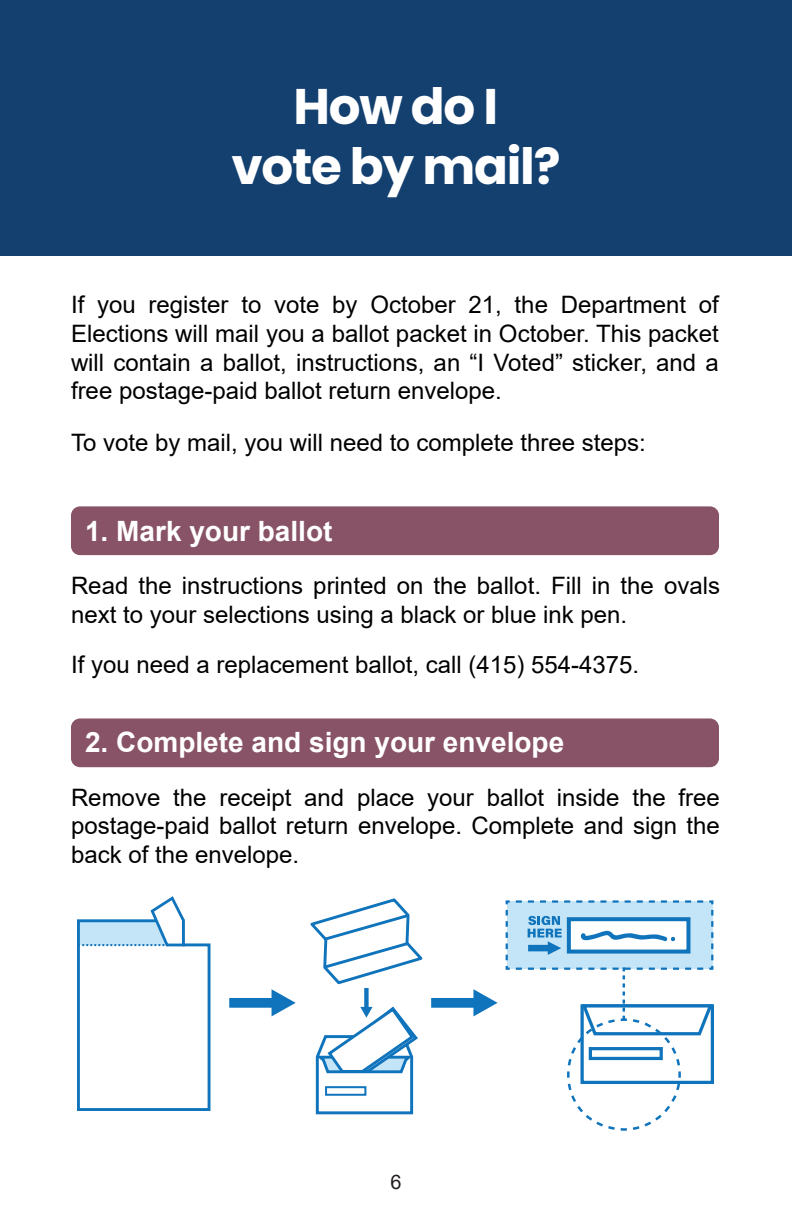
<style>
.page{position:relative;width:792px;height:1224px;background:#fff}
.page>*{position:absolute;margin:0;border:0;box-sizing:border-box;transform-origin:0 0}
.t1{font:700 50px/60px "Poppins";letter-spacing:-.025em;color:#fff;text-align:center}
.t2{font:700 28px "Arial";color:#fff}
.t3{font:24px/28.8px "Arial";color:#000;text-align:justify}
.t4{font:20px "Arial";color:#231f20}
</style>
<div class="page">
<div style="left:71px;top:718px;width:648px;height:49px;background:#885366;border-radius:9px"></div>
<div style="left:71px;top:506px;width:648px;height:49px;background:#885366;border-radius:9px"></div>
<div style="left:0;top:0;width:792px;height:256px;background:#144070"></div>
<svg style="left:77px;top:896px;width:134px;height:215px"></svg>
<svg style="left:505px;top:900px;width:209px;height:231px"></svg>
<svg style="left:310px;top:898px;width:188px;height:217px"></svg>
<svg style="left:229px;top:989px;width:67px;height:27px"></svg>
<p class="t1" style="left:231px;top:77px;width:331px">How do I<br>vote by mail?</p>
<p class="t3" style="left:71px;top:290px;width:649px">If you register to vote by October 21, the Department of Elections will mail you a ballot packet in October. This packet will contain a ballot, instructions, an “I Voted” sticker, and a free postage-paid ballot return envelope.</p>
<p class="t3" style="left:71px;top:428px;width:576px">To vote by mail, you will need to complete three steps:</p>
<p class="t2" style="left:85px;top:511px;width:249px">1. Mark your ballot</p>
<p class="t3" style="left:71px;top:571px;width:651px">Read the instructions printed on the ballot. Fill in the ovals next to your selections using a black or blue ink pen.</p>
<p class="t3" style="left:71px;top:650px;width:570px">If you need a replacement ballot, call (415) 554-4375.</p>
<p class="t2" style="left:85px;top:722px;width:481px">2. Complete and sign your envelope</p>
<p class="t3" style="left:71px;top:783px;width:650px">Remove the receipt and place your ballot inside the free postage-paid ballot return envelope. Complete and sign the back of the envelope.</p>
<p class="t4" style="left:390px;top:1169px;width:13px">6</p>
</div>
